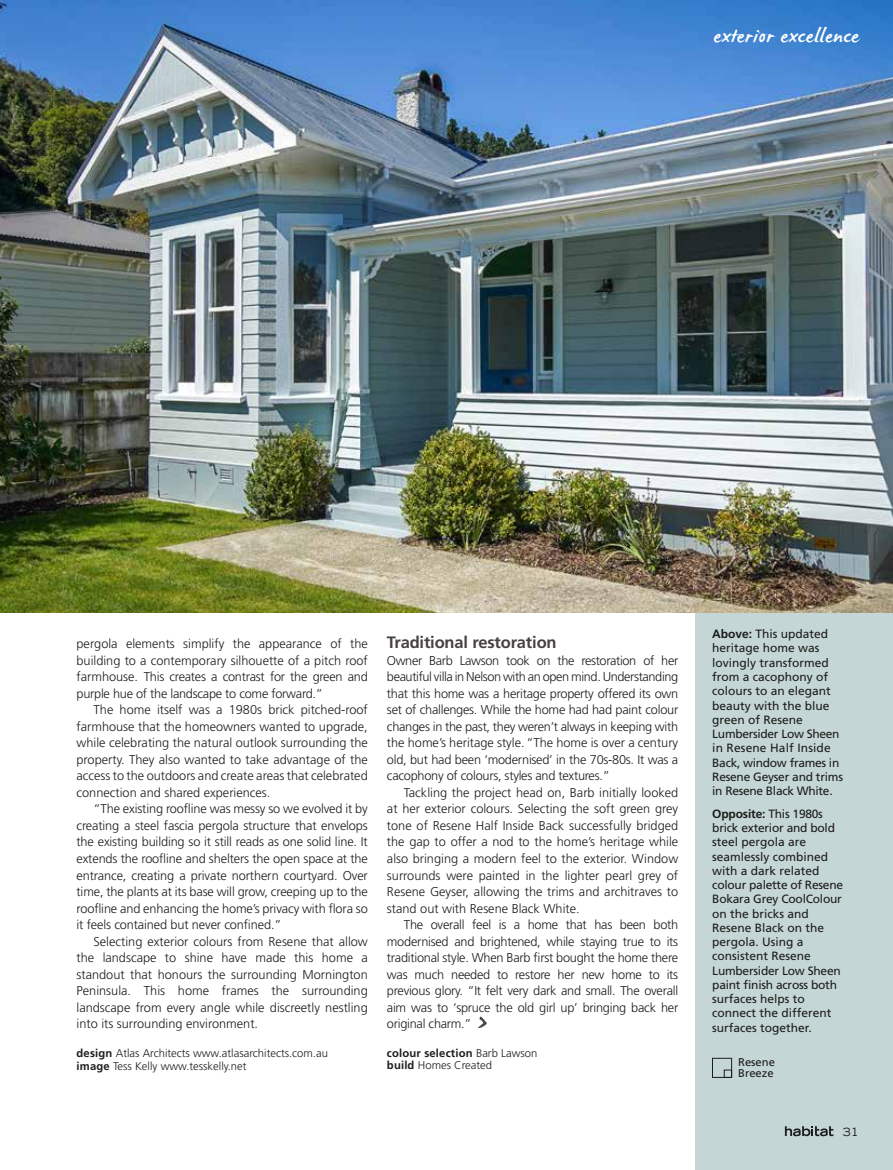
<style>
.page{position:relative;width:893px;height:1170px;background:#fff}
.page>*{position:absolute;margin:0;border:0;box-sizing:border-box;transform-origin:0 0}
.t1{font:19.5px "James Paul";letter-spacing:.035em;color:#fff}
.t2{font:700 16.5px "Frutiger LT Std";letter-spacing:-.01em;color:#464140}
.t3{font:300 12.75px/16.5px "Frutiger LT Std";letter-spacing:-.01em;color:#1d1d1b;text-align:justify}
.t4{font:12px/14.2px "Frutiger LT Std";color:#1d1d1b}
.t5{font:300 11.25px/12.8px "Frutiger LT Std";color:#1d1d1b}
.t6{font:11.25px/11.2px "Frutiger LT Std";color:#1d1d1b}
.t7{font:expanded 11.25px "Trade Gothic LH";color:#1d1d1b}
.s1{font-weight:700}
</style>
<div class="page">
<div style="left:695px;top:542px;width:198px;height:627px;background:#c5d6d6"></div>
<img style="left:0;top:0;width:893px;height:612px">
<svg style="left:478px;top:1016px;width:9px;height:12px"></svg>
<div style="left:712px;top:1057px;width:20px;height:20px;border:1px solid #1d1d1b"></div>
<div style="left:724px;top:1069px;width:8px;height:8px;border:1px solid #1d1d1b"></div>
<svg style="left:785px;top:1126px;width:48px;height:10px"></svg>
<h1 class="t1" style="left:713px;top:26px;width:147px">exterior excellence</h1>
<h1 class="t1" style="left:755px;top:26px;width:96px">featur hom</h1>
<p class="t3" style="left:77px;top:636px;width:293px">pergola elements simplify the appearance of the building to a contemporary silhouette of a pitch roof farmhouse. This creates a contrast for the green and purple hue of the landscape to come forward.”</p>
<p class="t3" style="left:77px;top:702px;width:293px;text-indent:17px">The home itself was a 1980s brick pitched-roof farmhouse that the homeowners wanted to upgrade, while celebrating the natural outlook surrounding the property. They also wanted to take advantage of the access to the outdoors and create areas that celebrated connection and shared experiences.</p>
<p class="t3" style="left:77px;top:801px;width:293px;text-indent:17px">“The existing roofline was messy so we evolved it by creating a steel fascia pergola structure that envelops the existing building so it still reads as one solid line. It extends the roofline and shelters the open space at the entrance, creating a private northern courtyard. Over time, the plants at its base will grow, creeping up to the roofline and enhancing the home’s privacy with flora so it feels contained but never confined.”</p>
<p class="t3" style="left:77px;top:933px;width:293px;text-indent:17px">Selecting exterior colours from Resene that allow the landscape to shine have made this home a standout that honours the surrounding Mornington Peninsula. This home frames the surrounding landscape from every angle while discreetly nestling into its surrounding environment.</p>
<p class="t5" style="left:77px;top:1047px;width:253px"><span class="s1">design</span> Atlas Architects www.atlasarchitects.com.au <span class="s1">image</span> Tess Kelly www.tesskelly.net</p>
<p class="t2" style="left:387px;top:633px;width:171px">Traditional restoration</p>
<p class="t3" style="left:387px;top:652px;width:293px">Owner Barb Lawson took on the restoration of her beautiful villa in Nelson with an open mind. Understanding that this home was a heritage property offered its own set of challenges. While the home had had paint colour changes in the past, they weren’t always in keeping with the home’s heritage style. “The home is over a century old, but had been ‘modernised’ in the 70s-80s. It was a cacophony of colours, styles and textures.”</p>
<p class="t3" style="left:387px;top:784px;width:293px;text-indent:17px">Tackling the project head on, Barb initially looked at her exterior colours. Selecting the soft green grey tone of Resene Half Inside Back successfully bridged the gap to offer a nod to the home’s heritage while also bringing a modern feel to the exterior. Window surrounds were painted in the lighter pearl grey of Resene Geyser, allowing the trims and architraves to stand out with Resene Black White.</p>
<p class="t3" style="left:387px;top:916px;width:293px;text-indent:17px">The overall feel is a home that has been both modernised and brightened, while staying true to its traditional style. When Barb first bought the home there was much needed to restore her new home to its previous glory. “It felt very dark and small. The overall aim was to ‘spruce the old girl up’ bringing back her original charm.”</p>
<p class="t5" style="left:387px;top:1046px;width:152px"><span class="s1">colour selection</span> Barb Lawson <span class="s1">build</span> Homes Created</p>
<p class="t4" style="left:712px;top:627px;width:132px"><span class="s1">Above:</span> This updated heritage home was lovingly transformed from a cacophony of colours to an elegant beauty with the blue green of Resene<br>Lumbersider Low Sheen in Resene Half Inside<br>Back, window frames in<br>Resene Geyser and trims in Resene Black White.</p>
<p class="t4" style="left:712px;top:806px;width:132px"><span class="s1">Opposite:</span> This 1980s brick exterior and bold steel pergola are seamlessly combined with a dark related colour palette of Resene<br>Bokara Grey CoolColour on the bricks and<br>Resene Black on the pergola. Using a consistent Resene<br>Lumbersider Low Sheen paint finish across both surfaces helps to connect the different surfaces together.</p>
<p class="t6" style="left:738px;top:1056px;width:38px">Resene<br>Breeze</p>
<p class="t7" style="left:843px;top:1124px;width:18px">31</p>
</div>
